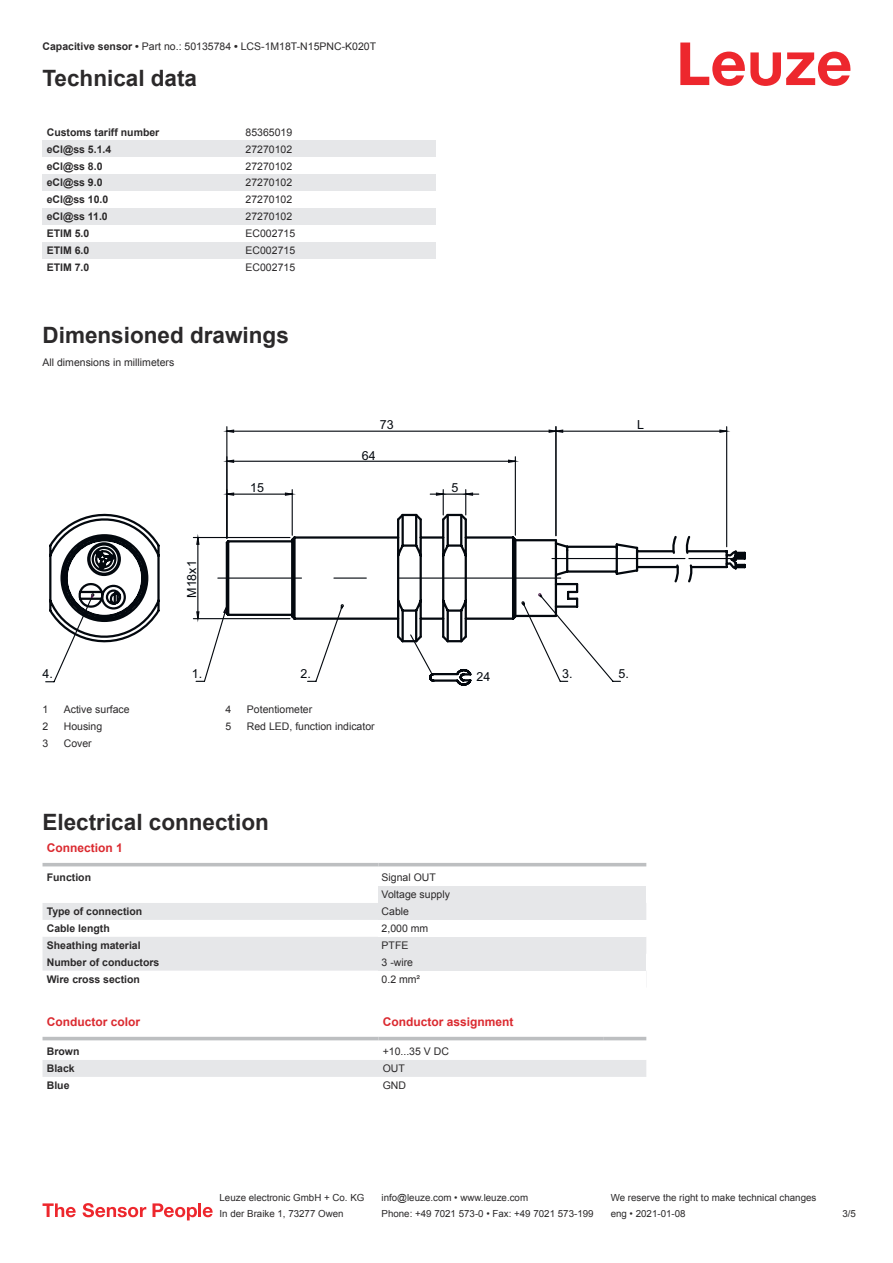
<style>
.page{position:relative;width:893px;height:1263px;background:#fff}
.page>*{position:absolute;margin:0;border:0;box-sizing:border-box;transform-origin:0 0}
.t1{font:700 22.5px "Arial";color:#2b292a}
.t2{font:12.45px "Arial";color:#03080e}
.t3{font:700 12px "Arial";color:#db2a30}
.t4{font:10.5px/17px "Arial";color:#2b292a}
.t5{font:700 10.5px "Arial";color:#2b292a}
.t6{font:9.75px "Arial";color:#2b292a}
.s1{font-weight:700}
</style>
<div class="page">
<svg style="left:680px;top:43px;width:170px;height:43px"></svg>
<div style="left:43px;top:140px;width:199px;height:17px;background:#e6e7e9"></div>
<div style="left:242px;top:140px;width:194px;height:17px;background:#e6e7e9"></div>
<div style="left:43px;top:174px;width:199px;height:17px;background:#e6e7e9"></div>
<div style="left:242px;top:174px;width:194px;height:17px;background:#e6e7e9"></div>
<div style="left:43px;top:208px;width:199px;height:17px;background:#e6e7e9"></div>
<div style="left:242px;top:208px;width:194px;height:17px;background:#e6e7e9"></div>
<div style="left:43px;top:242px;width:199px;height:17px;background:#e6e7e9"></div>
<div style="left:242px;top:242px;width:194px;height:17px;background:#e6e7e9"></div>
<svg style="left:43px;top:866px;width:603px;height:1px"></svg>
<svg style="left:43px;top:903px;width:335px;height:68px;fill:#e6e7e9"></svg>
<hr style="left:43px;top:863px;width:335px;height:3px;background:#bdbfc1">
<hr style="left:378px;top:863px;width:268px;height:3px;background:#bdbfc1">
<div style="left:378px;top:886px;width:268px;height:17px;background:#e6e7e9"></div>
<div style="left:378px;top:903px;width:268px;height:17px;background:#e6e7e9"></div>
<div style="left:378px;top:937px;width:268px;height:17px;background:#e6e7e9"></div>
<div style="left:378px;top:954px;width:268px;height:16px;background:#e6e7e9"></div>
<svg style="left:43px;top:1036px;width:603px;height:5px"></svg>
<div style="left:43px;top:1060px;width:603px;height:17px;background:#e6e7e9"></div>
<hr style="left:43px;top:1037px;width:335px;height:3px;background:#bdbfc1">
<hr style="left:378px;top:1037px;width:226px;height:3px;background:#bdbfc1">
<hr style="left:604px;top:1037px;width:42px;height:3px;background:#bdbfc1">
<svg style="left:43px;top:1203px;width:33px;height:14px"></svg>
<svg style="left:83px;top:1203px;width:63px;height:14px"></svg>
<svg style="left:153px;top:1203px;width:44px;height:17px"></svg>
<hr style="left:198px;top:1203px;width:3px;height:14px;background:#ed272d">
<svg style="left:203px;top:1207px;width:10px;height:10px"></svg>
<svg style="left:196px;top:536px;width:4px;height:9px"></svg>
<hr style="left:193px;top:537px;width:97px;height:1px;background:#03080e">
<hr style="left:193px;top:618px;width:97px;height:1px;background:#03080e">
<hr style="left:197px;top:537px;width:1px;height:82px;background:#03080e">
<svg style="left:227px;top:492px;width:8px;height:4px"></svg>
<svg style="left:284px;top:492px;width:8px;height:4px"></svg>
<hr style="left:292px;top:490px;width:1px;height:45px;background:#03080e">
<hr style="left:227px;top:494px;width:65px;height:1px;background:#03080e">
<svg style="left:227px;top:459px;width:8px;height:5px"></svg>
<svg style="left:507px;top:459px;width:10px;height:5px"></svg>
<hr style="left:515px;top:457px;width:1px;height:78px;background:#03080e">
<hr style="left:227px;top:461px;width:288px;height:1px;background:#03080e">
<svg style="left:227px;top:429px;width:8px;height:4px"></svg>
<hr style="left:226px;top:427px;width:1px;height:111px;background:#03080e">
<hr style="left:227px;top:431px;width:329px;height:1px;background:#03080e">
<svg style="left:548px;top:429px;width:16px;height:4px"></svg>
<svg style="left:719px;top:429px;width:9px;height:4px"></svg>
<hr style="left:555px;top:427px;width:1px;height:109px;background:#03080e">
<hr style="left:726px;top:427px;width:1px;height:120px;background:#03080e">
<hr style="left:556px;top:431px;width:171px;height:1px;background:#03080e">
<svg style="left:430px;top:490px;width:49px;height:22px"></svg>
<svg style="left:225px;top:513px;width:354px;height:79px"></svg>
<svg style="left:196px;top:592px;width:425px;height:91px"></svg>
<svg style="left:218px;top:534px;width:518px;height:50px"></svg>
<svg style="left:45px;top:513px;width:115px;height:170px"></svg>
<p class="t4" style="left:43px;top:39px;width:335px"><span class="s1">Capacitive sensor •</span> Part no.: 50135784 <span class="s1">•</span> LCS-1M18T-N15PNC-K020T</p>
<h1 class="t1" style="left:43px;top:69px;width:156px">Technical data</h1>
<p class="t5" style="left:47px;top:128px;width:114px">Customs tariff number</p>
<p class="t4" style="left:246px;top:125px;width:48px">85365019</p>
<p class="t5" style="left:47px;top:145px;width:66px">eCl@ss 5.1.4</p>
<p class="t4" style="left:246px;top:141px;width:48px">27270102</p>
<p class="t5" style="left:47px;top:162px;width:57px">eCl@ss 8.0</p>
<p class="t4" style="left:246px;top:158px;width:48px">27270102</p>
<p class="t5" style="left:47px;top:179px;width:57px">eCl@ss 9.0</p>
<p class="t4" style="left:246px;top:175px;width:48px">27270102</p>
<p class="t5" style="left:47px;top:195px;width:63px">eCl@ss 10.0</p>
<p class="t4" style="left:246px;top:192px;width:48px">27270102</p>
<p class="t5" style="left:47px;top:212px;width:63px">eCl@ss 11.0</p>
<p class="t4" style="left:246px;top:209px;width:48px">27270102</p>
<p class="t5" style="left:47px;top:229px;width:44px">ETIM 5.0</p>
<p class="t4" style="left:246px;top:226px;width:51px">EC002715</p>
<p class="t5" style="left:47px;top:246px;width:44px">ETIM 6.0</p>
<p class="t4" style="left:246px;top:243px;width:51px">EC002715</p>
<p class="t5" style="left:47px;top:263px;width:44px">ETIM 7.0</p>
<p class="t4" style="left:246px;top:260px;width:51px">EC002715</p>
<h1 class="t1" style="left:43px;top:326px;width:248px">Dimensioned drawings</h1>
<p class="t4" style="left:43px;top:354px;width:133px">All dimensions in millimeters</p>
<p class="t2" style="left:380px;top:417px;width:15px">73</p>
<p class="t2" style="left:362px;top:448px;width:15px">64</p>
<p class="t2" style="left:184px;top:598px;width:39px;rotate:-90deg">M18x1</p>
<p class="t2" style="left:250px;top:480px;width:15px">15</p>
<p class="t2" style="left:451px;top:480px;width:8px">5</p>
<p class="t2" style="left:43px;top:666px;width:12px">4.</p>
<p class="t2" style="left:192px;top:666px;width:12px">1.</p>
<p class="t2" style="left:300px;top:666px;width:12px">2.</p>
<p class="t2" style="left:477px;top:670px;width:15px">24</p>
<p class="t2" style="left:562px;top:666px;width:12px">3.</p>
<p class="t4" style="left:43px;top:702px;width:7px">1</p>
<p class="t4" style="left:64px;top:702px;width:67px">Active surface</p>
<p class="t4" style="left:43px;top:719px;width:7px">2</p>
<p class="t4" style="left:64px;top:719px;width:40px">Housing</p>
<p class="t4" style="left:43px;top:736px;width:7px">3</p>
<p class="t4" style="left:64px;top:736px;width:30px">Cover</p>
<p class="t4" style="left:226px;top:702px;width:7px">4</p>
<p class="t4" style="left:247px;top:702px;width:67px">Potentiometer</p>
<p class="t4" style="left:226px;top:719px;width:7px">5</p>
<p class="t4" style="left:247px;top:719px;width:129px">Red LED, function indicator</p>
<h1 class="t1" style="left:43px;top:813px;width:228px">Electrical connection</h1>
<p class="t3" style="left:47px;top:843px;width:78px">Connection 1</p>
<p class="t5" style="left:47px;top:873px;width:46px">Function</p>
<p class="t4" style="left:382px;top:870px;width:70px">Signal OUT<br>Voltage supply</p>
<p class="t5" style="left:47px;top:907px;width:97px">Type of connection</p>
<p class="t4" style="left:382px;top:904px;width:29px">Cable</p>
<p class="t5" style="left:47px;top:924px;width:65px">Cable length</p>
<p class="t4" style="left:382px;top:921px;width:48px">2,000 mm</p>
<p class="t5" style="left:47px;top:941px;width:95px">Sheathing material</p>
<p class="t4" style="left:382px;top:938px;width:28px">PTFE</p>
<p class="t5" style="left:47px;top:958px;width:114px">Number of conductors</p>
<p class="t4" style="left:382px;top:955px;width:33px">3 -wire</p>
<p class="t5" style="left:47px;top:975px;width:95px">Wire cross section</p>
<p class="t4" style="left:382px;top:971px;width:40px">0.2 mm²</p>
<p class="t3" style="left:47px;top:1017px;width:95px">Conductor color</p>
<p class="t3" style="left:383px;top:1017px;width:132px">Conductor assignment</p>
<p class="t5" style="left:47px;top:1047px;width:34px">Brown</p>
<p class="t4" style="left:383px;top:1044px;width:68px">+10...35 V DC</p>
<p class="t5" style="left:47px;top:1064px;width:30px">Black</p>
<p class="t4" style="left:383px;top:1061px;width:24px">OUT</p>
<p class="t5" style="left:47px;top:1081px;width:24px">Blue</p>
<p class="t4" style="left:383px;top:1078px;width:25px">GND</p>
<p class="t2" style="left:637px;top:417px;width:8px">L</p>
<p class="t2" style="left:619px;top:667px;width:12px">5.</p>
<p class="t6" style="left:220px;top:1194px;width:146px">Leuze electronic GmbH + Co. KG</p>
<p class="t6" style="left:381px;top:1194px;width:148px">info@leuze.com • www.leuze.com</p>
<p class="t6" style="left:611px;top:1194px;width:207px">We reserve the right to make technical changes</p>
<p class="t6" style="left:220px;top:1210px;width:126px">In der Braike 1, 73277 Owen</p>
<p class="t6" style="left:381px;top:1210px;width:214px">Phone: +49 7021 573-0 • Fax: +49 7021 573-199</p>
<p class="t6" style="left:611px;top:1210px;width:76px">eng • 2021-01-08</p>
<p class="t6" style="left:842px;top:1210px;width:15px">3 /5</p>
</div>
